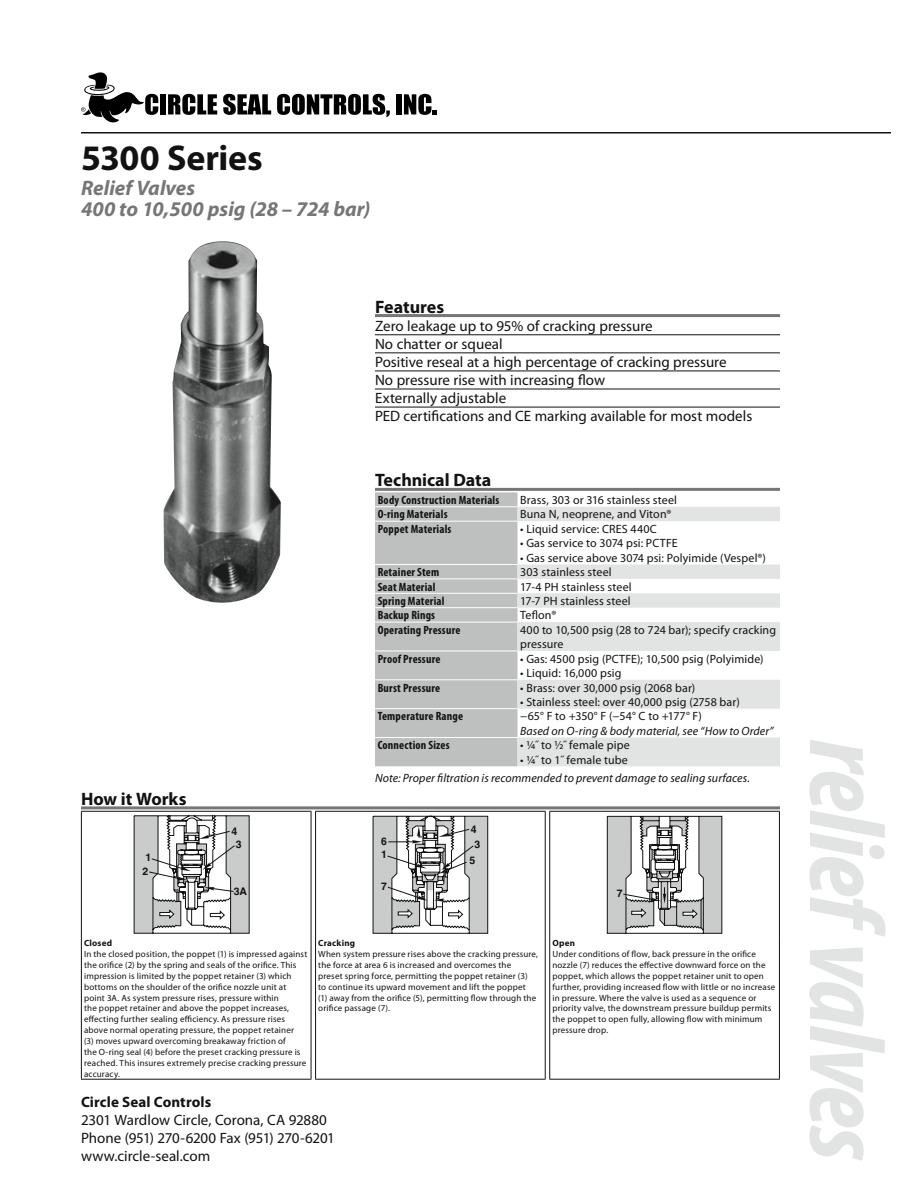
<style>
.page{position:relative;width:918px;height:1188px;background:#fff}
.page>*{position:absolute;margin:0;border:0;box-sizing:border-box;transform-origin:0 0}
.t1{font:italic 700 condensed 108px "Myriad Pro";letter-spacing:-.01em;color:#e2e4e3}
.t2{font:700 36px "Myriad Pro";letter-spacing:-.005em;color:#121212}
.t3{font:italic 700 21px/21px "Myriad Pro";color:#747776}
.t4{font:700 18px "Myriad Pro";color:#121212}
.t5{font:15px/18px "Myriad Pro";color:#121212}
.t6{font:700 15px "Myriad Pro";letter-spacing:.005em;color:#121212}
.t7{font:12px/14.4px "Myriad Pro";letter-spacing:.01em;color:#121212}
.t8{font:700 condensed 12px "Myriad Pro";letter-spacing:.015em;color:#121212}
.t9{font:italic 12px "Myriad Pro";letter-spacing:.01em;color:#121212}
.t10{font:700 10.5px/14px "Helvetica";color:#121212}
.t11{font:9px/10.8px "Myriad Pro";letter-spacing:.02em;color:#121212}
.t12{font:700 9px "Myriad Pro";letter-spacing:.025em;color:#121212}
</style>
<div class="page">
<hr style="left:81px;top:132px;width:810px;height:2px;background:#121212">
<hr style="left:81px;top:806px;width:699px;height:3px;background:#747776">
<hr style="left:81px;top:811px;width:230px;height:1px;background:#121212">
<hr style="left:81px;top:812px;width:1px;height:125px;background:#121212">
<hr style="left:311px;top:812px;width:1px;height:125px;background:#121212">
<hr style="left:81px;top:937px;width:1px;height:142px;background:#121212">
<hr style="left:311px;top:937px;width:1px;height:142px;background:#121212">
<hr style="left:81px;top:1079px;width:230px;height:1px;background:#121212">
<hr style="left:315px;top:811px;width:231px;height:1px;background:#121212">
<hr style="left:315px;top:812px;width:1px;height:125px;background:#121212">
<hr style="left:545px;top:812px;width:1px;height:125px;background:#121212">
<hr style="left:549px;top:811px;width:231px;height:1px;background:#121212">
<hr style="left:549px;top:812px;width:1px;height:125px;background:#121212">
<hr style="left:779px;top:812px;width:1px;height:125px;background:#121212">
<hr style="left:315px;top:937px;width:1px;height:142px;background:#121212">
<hr style="left:545px;top:937px;width:1px;height:142px;background:#121212">
<hr style="left:549px;top:937px;width:1px;height:142px;background:#121212">
<hr style="left:779px;top:937px;width:1px;height:142px;background:#121212">
<hr style="left:315px;top:1079px;width:231px;height:1px;background:#121212">
<hr style="left:549px;top:1079px;width:231px;height:1px;background:#121212">
<svg style="left:133px;top:815px;width:117px;height:119px"></svg>
<svg style="left:372px;top:815px;width:116px;height:119px"></svg>
<svg style="left:607px;top:815px;width:116px;height:119px"></svg>
<hr style="left:375px;top:314px;width:405px;height:3px;background:#747776">
<hr style="left:375px;top:334px;width:405px;height:1px;background:#121212">
<hr style="left:375px;top:352px;width:405px;height:1px;background:#121212">
<hr style="left:375px;top:371px;width:405px;height:1px;background:#121212">
<hr style="left:375px;top:389px;width:405px;height:1px;background:#121212">
<hr style="left:375px;top:407px;width:405px;height:1px;background:#121212">
<hr style="left:375px;top:488px;width:405px;height:3px;background:#747776">
<div style="left:375px;top:492px;width:143px;height:274px;background:#bdc0bf"></div>
<svg style="left:518px;top:507px;width:262px;height:259px"></svg>
<hr style="left:375px;top:506px;width:143px;height:1px;background:#fff">
<hr style="left:375px;top:521px;width:143px;height:1px;background:#fff">
<hr style="left:375px;top:564px;width:143px;height:1px;background:#fff">
<hr style="left:375px;top:579px;width:143px;height:1px;background:#fff">
<hr style="left:375px;top:593px;width:143px;height:1px;background:#fff">
<hr style="left:375px;top:607px;width:143px;height:1px;background:#fff">
<hr style="left:375px;top:622px;width:143px;height:1px;background:#fff">
<hr style="left:375px;top:651px;width:143px;height:1px;background:#fff">
<hr style="left:375px;top:679px;width:143px;height:1px;background:#fff">
<hr style="left:375px;top:708px;width:143px;height:1px;background:#fff">
<hr style="left:375px;top:737px;width:143px;height:1px;background:#fff">
<img style="left:164px;top:241px;width:117px;height:362px">
<div style="left:160px;top:94px;width:6px;height:20px;background:#000"></div>
<svg style="left:168px;top:94px;width:49px;height:21px"></svg>
<svg style="left:223px;top:94px;width:48px;height:21px"></svg>
<svg style="left:277px;top:94px;width:113px;height:23px"></svg>
<div style="left:396px;top:94px;width:6px;height:20px;background:#000"></div>
<svg style="left:404px;top:94px;width:33px;height:21px"></svg>
<svg style="left:81px;top:72px;width:77px;height:51px"></svg>
<h2 class="t2" style="left:81px;top:137px;width:183px">5300 Series</h2>
<h3 class="t3" style="left:81px;top:178px;width:291px">Relief Valves<br>400 to 10,500 psig (28 – 724 bar)</h3>
<h3 class="t4" style="left:375px;top:296px;width:71px">Features</h3>
<p class="t5" style="left:375px;top:317px;width:379px">Zero leakage up to 95% of cracking pressure<br>No chatter or squeal<br>Positive reseal at a high percentage of cracking pressure<br>No pressure rise with increasing flow<br>Externally adjustable<br>PED certifications and CE marking available for most models</p>
<h3 class="t4" style="left:81px;top:789px;width:107px">How it Works</h3>
<p class="t10" style="left:142px;top:850px;width:10px">1<br>2</p>
<p class="t10" style="left:231px;top:824px;width:7px">4</p>
<p class="t10" style="left:236px;top:837px;width:7px">3</p>
<p class="t10" style="left:234px;top:885px;width:15px">3A</p>
<h3 class="t4" style="left:375px;top:470px;width:118px">Technical Data</h3>
<h3 class="t8" style="left:378px;top:493px;width:123px">Body Construction Materials</h3>
<h3 class="t7" style="left:520px;top:493px;width:158px">Brass, 303 or 316 stainless steel</h3>
<h3 class="t8" style="left:378px;top:508px;width:71px">O-ring Materials</h3>
<h3 class="t7" style="left:520px;top:507px;width:153px">Buna N, neoprene, and Viton®</h3>
<h3 class="t8" style="left:378px;top:522px;width:75px">Poppet Materials</h3>
<h3 class="t7" style="left:520px;top:522px;width:138px">• Liquid service: CRES 440C</h3>
<h3 class="t7" style="left:520px;top:536px;width:159px">• Gas service to 3074 psi: PCTFE</h3>
<h3 class="t7" style="left:520px;top:551px;width:247px">• Gas service above 3074 psi: Polyimide (Vespel®)</h3>
<h3 class="t8" style="left:378px;top:566px;width:63px">Retainer Stem</h3>
<h3 class="t7" style="left:520px;top:565px;width:93px">303 stainless steel</h3>
<h3 class="t8" style="left:378px;top:580px;width:59px">Seat Material</h3>
<h3 class="t7" style="left:520px;top:580px;width:113px">17-4 PH stainless steel</h3>
<h3 class="t8" style="left:378px;top:594px;width:68px">Spring Material</h3>
<h3 class="t7" style="left:520px;top:594px;width:112px">17-7 PH stainless steel</h3>
<h3 class="t8" style="left:378px;top:609px;width:59px">Backup Rings</h3>
<h3 class="t7" style="left:520px;top:608px;width:38px">Teflon®</h3>
<h3 class="t8" style="left:378px;top:623px;width:84px">Operating Pressure</h3>
<h3 class="t7" style="left:520px;top:623px;width:257px">400 to 10,500 psig (28 to 724 bar); specify cracking pressure</h3>
<h3 class="t8" style="left:378px;top:652px;width:64px">Proof Pressure</h3>
<h3 class="t7" style="left:520px;top:652px;width:245px">• Gas: 4500 psig (PCTFE); 10,500 psig (Polyimide)</h3>
<h3 class="t7" style="left:520px;top:666px;width:103px">• Liquid: 16,000 psig</h3>
<h3 class="t8" style="left:378px;top:681px;width:64px">Burst Pressure</h3>
<h3 class="t7" style="left:520px;top:681px;width:177px">• Brass: over 30,000 psig (2068 bar)</h3>
<h3 class="t7" style="left:520px;top:695px;width:221px">• Stainless steel: over 40,000 psig (2758 bar)</h3>
<h3 class="t8" style="left:378px;top:710px;width:87px">Temperature Range</h3>
<h3 class="t7" style="left:520px;top:709px;width:183px">−65° F to +350° F (−54° C to +177° F)</h3>
<h3 class="t9" style="left:520px;top:724px;width:255px">Based on O-ring &amp; body material, see “How to Order”</h3>
<h3 class="t8" style="left:378px;top:739px;width:73px">Connection Sizes</h3>
<h3 class="t7" style="left:520px;top:738px;width:111px">• ¼˝ to ½˝ female pipe</h3>
<h3 class="t7" style="left:520px;top:753px;width:109px">• ¼˝ to 1˝ female tube</h3>
<h3 class="t9" style="left:375px;top:772px;width:377px">Note: Proper filtration is recommended to prevent damage to sealing surfaces.</h3>
<p class="t10" style="left:381px;top:834px;width:7px">6</p>
<p class="t10" style="left:381px;top:879px;width:7px">7</p>
<p class="t10" style="left:381px;top:847px;width:7px">1</p>
<p class="t10" style="left:471px;top:822px;width:11px;line-height:14.7px;text-align:center">4<br>3</p>
<p class="t10" style="left:469px;top:854px;width:7px">5</p>
<p class="t10" style="left:617px;top:886px;width:7px">7</p>
<p class="t12" style="left:84px;top:938px;width:30px">Closed</p>
<p class="t11" style="left:84px;top:949px;width:225px">In the closed position, the poppet (1) is impressed against the orifice (2) by the spring and seals of the orifice. This impression is limited by the poppet retainer (3) which bottoms on the shoulder of the orifice nozzle unit at point 3A. As system pressure rises, pressure within<br>the poppet retainer and above the poppet increases, effecting further sealing efficiency. As pressure rises above normal operating pressure, the poppet retainer<br>(3) moves upward overcoming breakaway friction of<br>the O-ring seal (4) before the preset cracking pressure is reached. This insures extremely precise cracking pressure accuracy.</p>
<p class="t12" style="left:318px;top:938px;width:38px">Cracking</p>
<p class="t11" style="left:318px;top:949px;width:221px">When system pressure rises above the cracking pressure, the force at area 6 is increased and overcomes the<br>preset spring force, permitting the poppet retainer (3)<br>to continue its upward movement and lift the poppet<br>(1) away from the orifice (5), permitting flow through the orifice passage (7).</p>
<p class="t12" style="left:552px;top:938px;width:24px">Open</p>
<p class="t11" style="left:552px;top:949px;width:224px">Under conditions of flow, back pressure in the orifice nozzle (7) reduces the effective downward force on the poppet, which allows the poppet retainer unit to open further, providing increased flow with little or no increase in pressure. Where the valve is used as a sequence or priority valve, the downstream pressure buildup permits the poppet to open fully, allowing flow with minimum pressure drop.</p>
<h3 class="t6" style="left:81px;top:1093px;width:132px">Circle Seal Controls</h3>
<h3 class="t5" style="left:81px;top:1111px;width:255px">2301 Wardlow Circle, Corona, CA 92880<br>Phone (951) 270-6200 Fax (951) 270-6201 www.circle-seal.com</h3>
<h1 class="t1" style="left:903px;top:740px;width:424px;rotate:90deg">relief valves</h1>
</div>
